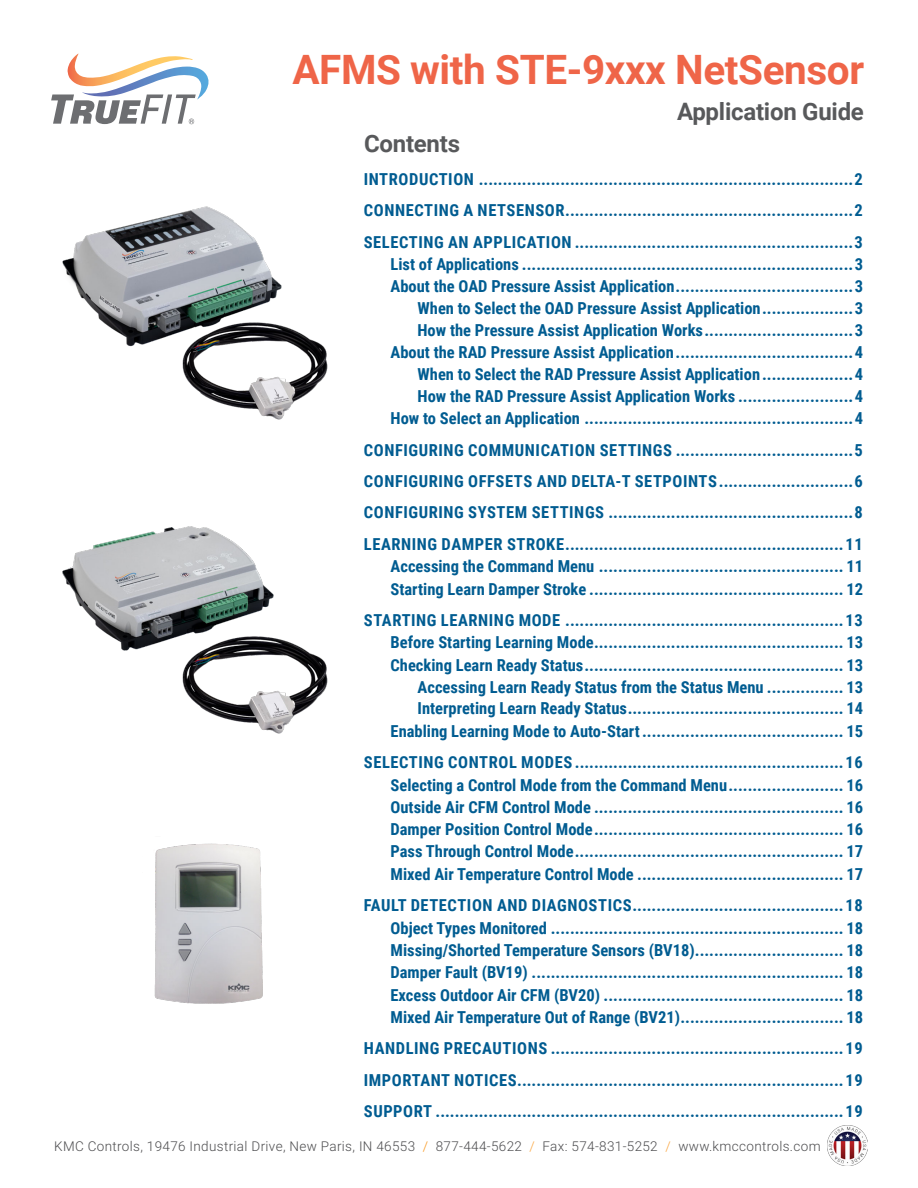
<style>
.page{position:relative;width:918px;height:1188px;background:#fff}
.page>*{position:absolute;margin:0;border:0;box-sizing:border-box;transform-origin:0 0}
.t1{font:700 40.5px "Roboto";letter-spacing:-.01em;color:#ef6548}
.t2{font:700 24px "Roboto";letter-spacing:-.01em;color:#58595b}
.t3{font:700 16.5px/22px "Roboto Condensed";color:#005c91;text-align:justify}
.t4{font:300 13.5px "Roboto";letter-spacing:.025em;color:#4d4d4f}
.s1{color:#f8971d}
.s2{color:#faa53f}
</style>
<div class="page">
<img style="left:827px;top:1125px;width:41px;height:41px">
<img style="left:154px;top:843px;width:109px;height:161px">
<img style="left:62px;top:206px;width:266px;height:214px">
<img style="left:62px;top:526px;width:266px;height:208px">
<svg style="left:51px;top:54px;width:158px;height:70px"></svg>
<h1 class="t1" style="left:292px;top:42px;width:573px">AFMS with STE-9xxx NetSensor</h1>
<h2 class="t2" style="left:677px;top:95px;width:188px">Application Guide</h2>
<h2 class="t2" style="left:364px;top:127px;width:97px">Contents</h2>
<p class="t3" style="left:364px;top:162px;width:500px;line-height:31.5px">INTRODUCTION ..............................................................................2<br>CONNECTING A NETSENSOR............................................................2<br>SELECTING AN APPLICATION ..........................................................3</p>
<p class="t3" style="left:391px;top:252px;width:474px;text-align:right">List of Applications .....................................................................3<br>About the OAD Pressure Assist Application.....................................3<br>When to Select the OAD Pressure Assist Application...................3<br>How the Pressure Assist Application Works...............................3<br>About the RAD Pressure Assist Application.....................................4<br>When to Select the RAD Pressure Assist Application...................4<br>How the RAD Pressure Assist Application Works ........................4<br>How to Select an Application ........................................................4</p>
<p class="t3" style="left:364px;top:433px;width:500px;line-height:31.5px">CONFIGURING COMMUNICATION SETTINGS .....................................5<br>CONFIGURING OFFSETS AND DELTA-T SETPOINTS............................6<br>CONFIGURING SYSTEM SETTINGS ...................................................8<br>LEARNING DAMPER STROKE..........................................................11</p>
<p class="t3" style="left:391px;top:555px;width:474px">Accessing the Command Menu ................................................... 11<br>Starting Learn Damper Stroke ..................................................... 12</p>
<p class="t3" style="left:364px;top:609px;width:501px;text-align:right">STARTING LEARNING MODE ..........................................................13<br>Before Starting Learning Mode.................................................... 13<br>Checking Learn Ready Status...................................................... 13<br>Accessing Learn Ready Status from the Status Menu ................ 13<br>Interpreting Learn Ready Status............................................. 14<br>Enabling Learning Mode to Auto-Start.......................................... 15</p>
<p class="t3" style="left:391px;top:751px;width:474px;text-indent:-27px">SELECTING CONTROL MODES ........................................................16<br>Selecting a Control Mode from the Command Menu........................ 16<br>Outside Air CFM Control Mode .................................................... 16<br>Damper Position Control Mode.................................................... 16<br>Pass Through Control Mode........................................................ 17<br>Mixed Air Temperature Control Mode ........................................... 17</p>
<p class="t3" style="left:391px;top:894px;width:474px;text-indent:-27px">FAULT DETECTION AND DIAGNOSTICS............................................18<br>Object Types Monitored ............................................................. 18<br>Missing/Shorted Temperature Sensors (BV18)............................... 18<br>Damper Fault (BV19) ................................................................. 18<br>Excess Outdoor Air CFM (BV20) .................................................. 18<br>Mixed Air Temperature Out of Range (BV21).................................. 18</p>
<p class="t3" style="left:364px;top:1032px;width:500px;line-height:31.5px">HANDLING PRECAUTIONS .............................................................19<br>IMPORTANT NOTICES....................................................................19<br>SUPPORT .....................................................................................19</p>
<p class="t4" style="left:54px;top:1136px;width:768px">KMC Controls, 19476 Industrial Drive, New Paris, IN 46553 <span class="s1">/</span> 877-444-5622 <span class="s2">/</span> Fax: 574-831-5252 <span class="s2">/</span> www.kmccontrols.com</p>
</div>
